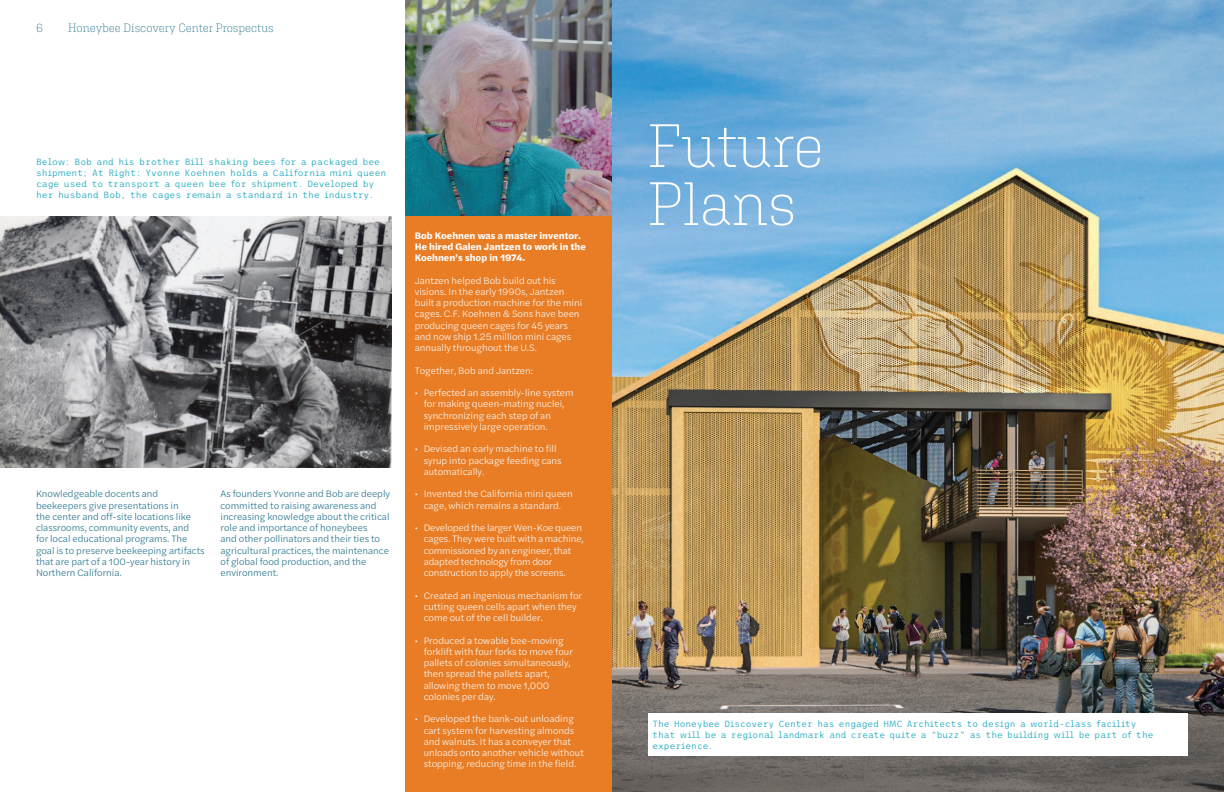
<style>
.page{position:relative;width:1224px;height:792px;background:#fff}
.page>*{position:absolute;margin:0;border:0;box-sizing:border-box;transform-origin:0 0}
.t1{font:200 61px/58px "Aglet Slab";letter-spacing:-.005em;color:#fff}
.t2{font:200 12px "Aglet Slab";color:#1b6c87}
.t3{font:300 9.8px/11.3px "Halyard Text";color:#fff}
.t4{font:300 9.8px/11.3px "Halyard Text";color:#1b6c87}
.t5{font:700 9.8px/11.3px "Halyard Text";color:#fff}
.t6{font:100 9px/11px "Trispace";color:#25abc2}
</style>
<div class="page">
<div style="left:405px;top:216px;width:207px;height:576px;background:#e87d25"></div>
<img style="left:405px;top:0;width:207px;height:216px">
<img style="left:612px;top:0;width:612px;height:792px">
<img style="left:0;top:216px;width:392px;height:252px">
<div style="left:648px;top:714px;width:540px;height:42px;background:#fff"></div>
<p class="t2" style="left:36px;top:21px;width:9px">6</p>
<p class="t2" style="left:68px;top:21px;width:207px">Honeybee Discovery Center Prospectus</p>
<p class="t6" style="left:36px;top:156px;width:352px">Below: Bob and his brother Bill shaking bees for a packaged bee shipment; At Right: Yvonne Koehnen holds a California mini queen cage used to transport a queen bee for shipment. Developed by her husband Bob, the cages remain a standard in the industry.</p>
<p class="t4" style="left:36px;top:488px;width:170px">Knowledgeable docents and beekeepers give presentations in<br>the center and off-site locations like classrooms, community events, and<br>for local educational programs. The goal is to preserve beekeeping artifacts that are part of a 100-year history in Northern California.</p>
<p class="t4" style="left:220px;top:488px;width:171px">As founders Yvonne and Bob are deeply committed to raising awareness and increasing knowledge about the critical role and importance of honeybees<br>and other pollinators and their ties to agricultural practices, the maintenance of global food production, and the environment.</p>
<p class="t5" style="left:415px;top:229px;width:173px">Bob Koehnen was a master inventor.<br>He hired Galen Jantzen to work in the<br>Koehnen’s shop in 1974.</p>
<p class="t3" style="left:415px;top:274px;width:169px">Jantzen helped Bob build out his visions. In the early 1990s, Jantzen built a production machine for the mini cages. C.F. Koehnen &amp; Sons have been producing queen cages for 45 years and now ship 1.25 million mini cages annually throughout the U.S.</p>
<p class="t3" style="left:415px;top:364px;width:120px">Together, Bob and Jantzen:</p>
<p class="t3" style="left:424px;top:387px;width:151px;text-indent:-9px">• Perfected an assembly-line system for making queen-mating nuclei, synchronizing each step of an impressively large operation.</p>
<p class="t3" style="left:424px;top:443px;width:139px;text-indent:-9px">• Devised an early machine to fill syrup into package feeding cans automatically.</p>
<p class="t3" style="left:415px;top:488px;width:160px;text-align:center">• Invented the California mini queen cage, which remains a standard.</p>
<p class="t3" style="left:424px;top:522px;width:162px;text-indent:-9px">• Developed the larger Wen-Koe queen cages. They were built with a machine, commissioned by an engineer, that adapted technology from door construction to apply the screens.</p>
<p class="t3" style="left:424px;top:589px;width:160px;text-indent:-9px">• Created an ingenious mechanism for cutting queen cells apart when they come out of the cell builder.</p>
<p class="t3" style="left:424px;top:634px;width:151px;text-indent:-9px">• Produced a towable bee-moving forklift with four forks to move four pallets of colonies simultaneously, then spread the pallets apart, allowing them to move 1,000 colonies per day.</p>
<p class="t3" style="left:424px;top:713px;width:162px;text-indent:-9px">• Developed the bank-out unloading cart system for harvesting almonds and walnuts. It has a conveyer that unloads onto another vehicle without stopping, reducing time in the field.</p>
<h1 class="t1" style="left:648px;top:116px;width:178px">Future<br>Plans</h1>
<p class="t6" style="left:652px;top:718px;width:503px">The Honeybee Discovery Center has engaged HMC Architects to design a world-class facility that will be a regional landmark and create quite a “buzz” as the building will be part of the experience.</p>
</div>
